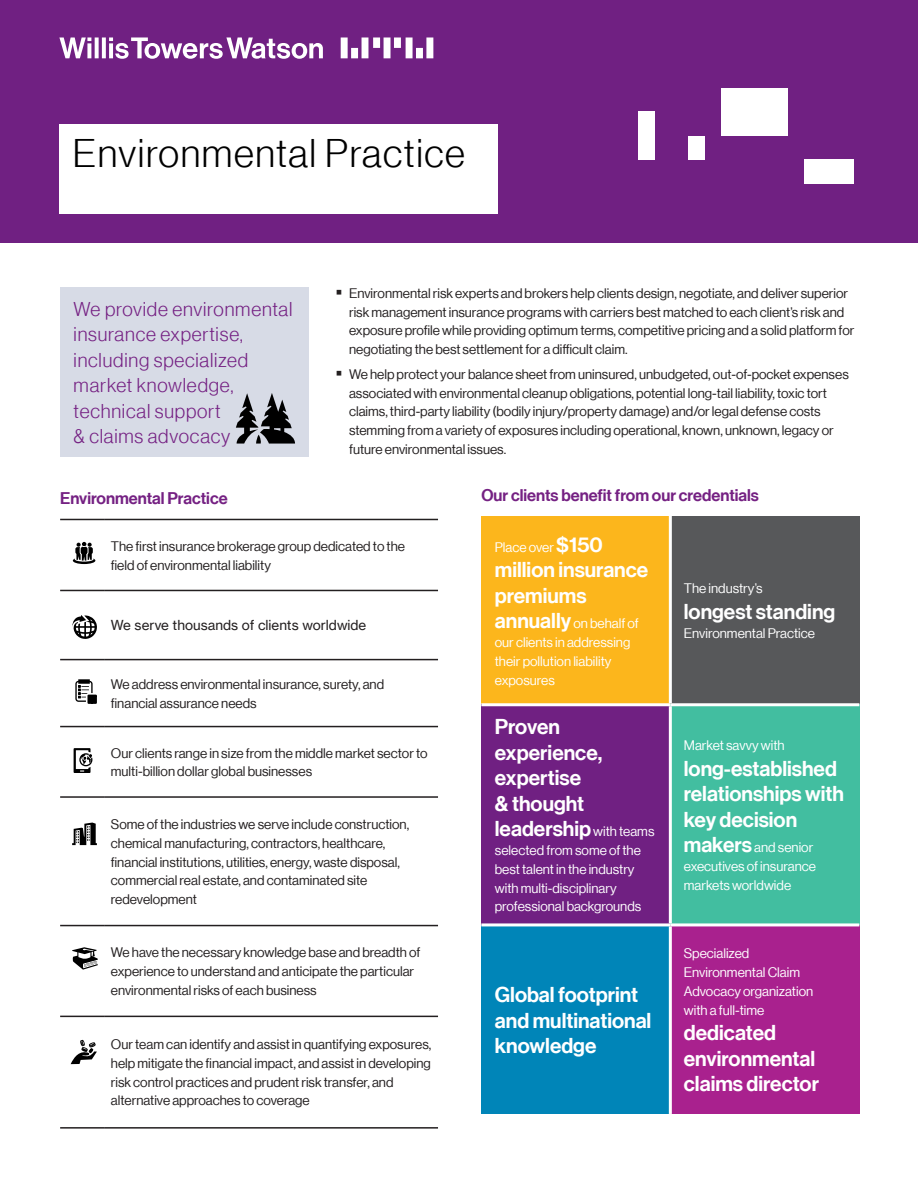
<style>
.page{position:relative;width:918px;height:1188px;background:#fff}
.page>*{position:absolute;margin:0;border:0;box-sizing:border-box;transform-origin:0 0}
.Cover_Title_White{font:39px "N Haas Grotesk DS Pro 45 Lt";letter-spacing:.04em;color:#000}
.Body_text_white{font:21px/25.5px "N Haas Grotesk DS Pro 65 Md";color:#fff}
.Callout_1__13pt_ligh{font:19.5px/25.5px "N Haas Grotesk DS Pro 45 Lt";letter-spacing:.04em;color:#752183}
.Subhead_1__11_13_Med{font:16.5px "N Haas Grotesk DS Pro 65 Md";color:#752183}
.Body_text_black{font:13.5px/18.8px "N Haas Grotesk DS Pro 55 Rg";color:#231f20}
.Body_text_white-2{font:13.5px/18.8px "N Haas Grotesk DS Pro 55 Rg";color:#fff}
.Body_text_black-2{font:13.5px "N Haas Grotesk TX Pro 55 Rg";color:#231f20}
.s1{font-family:"N Haas Grotesk DS Pro 65 Md";font-size:21px}
.s2{font-family:"N Haas Grotesk DS Pro 55 Rg";font-size:13.5px}
</style>
<div class="page">
<div style="left:60px;top:287px;width:249px;height:170px;background:#d7dbe6"></div>
<div style="left:481px;top:516px;width:189px;height:189px;background:#fcb61c"></div>
<div style="left:670px;top:516px;width:189px;height:189px;background:#57585a"></div>
<div style="left:481px;top:705px;width:189px;height:220px;background:#702082"></div>
<div style="left:670px;top:705px;width:189px;height:220px;background:#42bea0"></div>
<div style="left:481px;top:925px;width:189px;height:189px;background:#0085b8"></div>
<div style="left:670px;top:925px;width:189px;height:189px;background:#a9218e"></div>
<hr style="left:669px;top:516px;width:3px;height:187px;background:#fff">
<hr style="left:481px;top:703px;width:189px;height:3px;background:#fff">
<hr style="left:670px;top:703px;width:189px;height:3px;background:#fff">
<hr style="left:669px;top:706px;width:3px;height:217px;background:#fff">
<hr style="left:481px;top:923px;width:189px;height:3px;background:#fff">
<hr style="left:670px;top:923px;width:189px;height:3px;background:#fff">
<hr style="left:669px;top:926px;width:3px;height:188px;background:#fff">
<hr style="left:60px;top:519px;width:45px;height:1px;background:#231f20">
<hr style="left:105px;top:519px;width:333px;height:1px;background:#231f20">
<hr style="left:60px;top:590px;width:45px;height:1px;background:#231f20">
<hr style="left:105px;top:590px;width:333px;height:1px;background:#231f20">
<hr style="left:60px;top:659px;width:45px;height:1px;background:#231f20">
<hr style="left:105px;top:659px;width:333px;height:1px;background:#231f20">
<hr style="left:60px;top:726px;width:45px;height:1px;background:#231f20">
<hr style="left:105px;top:726px;width:333px;height:1px;background:#231f20">
<hr style="left:60px;top:796px;width:45px;height:2px;background:#231f20">
<hr style="left:105px;top:796px;width:333px;height:2px;background:#231f20">
<hr style="left:60px;top:925px;width:45px;height:1px;background:#231f20">
<hr style="left:105px;top:925px;width:333px;height:1px;background:#231f20">
<hr style="left:60px;top:1016px;width:45px;height:1px;background:#231f20">
<hr style="left:105px;top:1016px;width:333px;height:1px;background:#231f20">
<hr style="left:60px;top:1127px;width:45px;height:2px;background:#231f20">
<hr style="left:105px;top:1127px;width:333px;height:2px;background:#231f20">
<svg style="left:71px;top:1040px;width:26px;height:24px"></svg>
<svg style="left:72px;top:615px;width:25px;height:24px"></svg>
<svg style="left:75px;top:679px;width:22px;height:25px"></svg>
<svg style="left:72px;top:947px;width:26px;height:23px"></svg>
<svg style="left:72px;top:823px;width:25px;height:22px"></svg>
<svg style="left:74px;top:748px;width:18px;height:25px"></svg>
<svg style="left:73px;top:542px;width:22px;height:22px"></svg>
<svg style="left:236px;top:393px;width:59px;height:51px"></svg>
<div style="left:0;top:0;width:918px;height:242px;background:#702082"></div>
<svg style="left:59px;top:37px;width:374px;height:22px"></svg>
<div style="left:59px;top:124px;width:439px;height:89px;background:#fff"></div>
<div style="left:638px;top:112px;width:17px;height:48px;background:#fff"></div>
<div style="left:688px;top:136px;width:17px;height:24px;background:#fff"></div>
<div style="left:722px;top:88px;width:66px;height:48px;background:#fff"></div>
<div style="left:804px;top:159px;width:50px;height:24px;background:#fff"></div>
<p class="Cover_Title_White" style="left:73px;top:132px;width:394px">Environmental Practice</p>
<p class="Callout_1__13pt_ligh" style="left:74px;top:296px;width:220px">We provide environmental insurance expertise, including specialized market knowledge, technical support<br>&amp; claims advocacy</p>
<p class="Body_text_black" style="left:349px;top:284px;width:507px">Environmental risk experts and brokers help clients design, negotiate, and deliver superior risk management insurance programs with carriers best matched to each client’s risk and exposure profile while providing optimum terms, competitive pricing and a solid platform for negotiating the best settlement for a difficult claim.</p>
<p class="Body_text_black" style="left:349px;top:365px;width:501px">We help protect your balance sheet from uninsured, unbudgeted, out-of-pocket expenses associated with environmental cleanup obligations, potential long-tail liability, toxic tort claims, third-party liability (bodily injury/property damage) and/or legal defense costs stemming from a variety of exposures including operational, known, unknown, legacy or future environmental issues.</p>
<p class="Subhead_1__11_13_Med" style="left:60px;top:488px;width:169px">Environmental Practice</p>
<p class="Body_text_black" style="left:111px;top:537px;width:296px">The first insurance brokerage group dedicated to the field of environmental liability</p>
<p class="Body_text_black-2" style="left:111px;top:617px;width:257px">We serve thousands of clients worldwide</p>
<p class="Body_text_black" style="left:111px;top:675px;width:275px">We address environmental insurance, surety, and financial assurance needs</p>
<p class="Body_text_black" style="left:111px;top:744px;width:318px">Our clients range in size from the middle market sector to multi-billion dollar global businesses</p>
<p class="Body_text_black" style="left:111px;top:815px;width:300px">Some of the industries we serve include construction, chemical manufacturing, contractors, healthcare, financial institutions, utilities, energy, waste disposal, commercial real estate, and contaminated site redevelopment</p>
<p class="Body_text_black" style="left:111px;top:943px;width:311px">We have the necessary knowledge base and breadth of experience to understand and anticipate the particular environmental risks of each business</p>
<p class="Body_text_black" style="left:111px;top:1035px;width:322px">Our team can identify and assist in quantifying exposures, help mitigate the financial impact, and assist in developing risk control practices and prudent risk transfer, and alternative approaches to coverage</p>
<p class="Subhead_1__11_13_Med" style="left:481px;top:485px;width:279px">Our clients benefit from our credentials</p>
<p class="Body_text_white-2" style="left:495px;top:538px;width:109px">Place over <span class="s1">$150</span></p>
<p class="Body_text_white" style="left:495px;top:558px;width:155px">million insurance premiums</p>
<p class="Body_text_white-2" style="left:495px;top:614px;width:145px"><span class="s1">annually</span> on behalf of our clients in addressing their pollution liability exposures</p>
<p class="Body_text_white-2" style="left:684px;top:579px;width:80px">The industry’s</p>
<p class="Body_text_white" style="left:684px;top:599px;width:153px">longest standing</p>
<p class="Body_text_white-2" style="left:684px;top:624px;width:133px">Environmental Practice</p>
<p class="Body_text_white" style="left:495px;top:715px;width:161px">Proven experience, expertise<br>&amp; thought leadership <span class="s2">with teams</span></p>
<p class="Body_text_white-2" style="left:495px;top:841px;width:148px">selected from some of the best talent in the industry with multi-disciplinary professional backgrounds</p>
<p class="Body_text_white" style="left:495px;top:982px;width:158px">Global footprint and multinational knowledge</p>
<p class="Body_text_white-2" style="left:684px;top:736px;width:102px">Market savvy with</p>
<p class="Body_text_white" style="left:684px;top:756px;width:162px">long-established relationships with key decision</p>
<p class="Body_text_white-2" style="left:684px;top:838px;width:134px"><span class="s1">makers</span> and senior executives of insurance markets worldwide</p>
<p class="Body_text_white-2" style="left:684px;top:944px;width:131px">Specialized<br>Environmental Claim<br>Advocacy organization with a full-time</p>
<p class="Body_text_white" style="left:684px;top:1020px;width:137px">dedicated environmental claims director</p>
</div>
